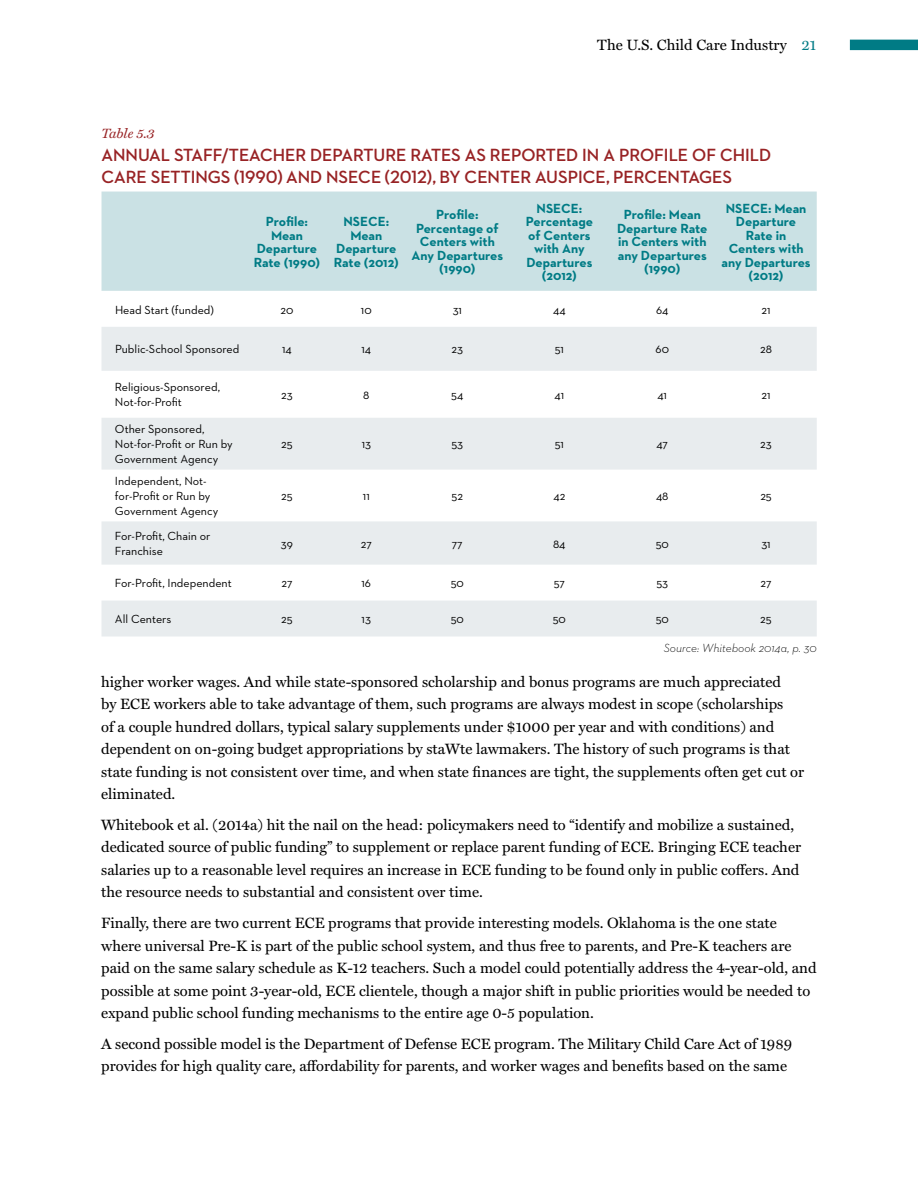
<style>
.page{position:relative;width:918px;height:1188px;background:#fff}
.page>*{position:absolute;margin:0;border:0;box-sizing:border-box;transform-origin:0 0}
.t1{font:700 18px/22.5px "Neutraface 2 Display";color:#982325}
.t2{font:15px/22.5px "Miller Text";color:#000}
.t3{font:700 13.5px/13.5px "Neutraface 2 Text";color:#007b85;text-align:center}
.t4{font:italic 13.5px "Miller Text";color:#982325}
.t5{font:12px/15px "Neutraface 2 Text";color:#000}
.t6{font:italic 300 12px "Neutraface 2 Text";color:#000}
.s1{color:#007b85}
</style>
<div class="page">
<div style="left:850px;top:40px;width:68px;height:10px;background:#007b85"></div>
<div style="left:102px;top:192px;width:715px;height:99px;background:#cae1e4"></div>
<svg style="left:102px;top:327px;width:715px;height:309px;fill:#e8ecee"></svg>
<p class="t2" style="left:597px;top:34px;width:220px">The U.S. Child Care Industry <span class="s1">21</span></p>
<p class="t4" style="left:102px;top:126px;width:55px">Table 5.3</p>
<p class="t1" style="left:102px;top:144px;width:671px">ANNUAL STAFF/TEACHER DEPARTURE RATES AS REPORTED IN A PROFILE OF CHILD<br>CARE SETTINGS (1990) AND NSECE (2012), BY CENTER AUSPICE, PERCENTAGES</p>
<p class="t3" style="left:254px;top:215px;width:68px">Profile:<br>Mean<br>Departure<br>Rate (1990)</p>
<p class="t3" style="left:334px;top:215px;width:67px">NSECE:<br>Mean<br>Departure<br>Rate (2012)</p>
<p class="t3" style="left:412px;top:208px;width:93px">Profile:<br>Percentage of<br>Centers with<br>Any Departures (1990)</p>
<p class="t3" style="left:526px;top:201px;width:69px">NSECE:<br>Percentage of Centers with Any<br>Departures (2012)</p>
<p class="t3" style="left:617px;top:208px;width:92px">Profile: Mean<br>Departure Rate in Centers with any Departures (1990)</p>
<p class="t3" style="left:722px;top:201px;width:91px">NSECE: Mean<br>Departure<br>Rate in<br>Centers with any Departures (2012)</p>
<p class="t5" style="left:115px;top:302px;width:101px">Head Start (funded)</p>
<p class="t5" style="left:280px;top:302px;width:14px">20</p>
<p class="t5" style="left:361px;top:302px;width:12px">10</p>
<p class="t5" style="left:453px;top:302px;width:11px">31</p>
<p class="t5" style="left:553px;top:302px;width:14px">44</p>
<p class="t5" style="left:656px;top:302px;width:14px">64</p>
<p class="t5" style="left:762px;top:302px;width:11px">21</p>
<p class="t5" style="left:115px;top:342px;width:126px">Public-School Sponsored</p>
<p class="t5" style="left:282px;top:342px;width:11px">14</p>
<p class="t5" style="left:362px;top:342px;width:11px">14</p>
<p class="t5" style="left:452px;top:342px;width:13px">23</p>
<p class="t5" style="left:555px;top:342px;width:11px">51</p>
<p class="t5" style="left:656px;top:342px;width:15px">60</p>
<p class="t5" style="left:760px;top:342px;width:13px">28</p>
<p class="t5" style="left:115px;top:380px;width:107px">Religious-Sponsored,<br>Not-for-Profit</p>
<p class="t5" style="left:281px;top:387px;width:13px">23</p>
<p class="t5" style="left:363px;top:387px;width:8px">8</p>
<p class="t5" style="left:451px;top:387px;width:14px">54</p>
<p class="t5" style="left:555px;top:387px;width:11px">41</p>
<p class="t5" style="left:658px;top:387px;width:11px">41</p>
<p class="t5" style="left:762px;top:387px;width:11px">21</p>
<p class="t5" style="left:115px;top:422px;width:119px">Other Sponsored,<br>Not-for-Profit or Run by<br>Government Agency</p>
<p class="t5" style="left:281px;top:437px;width:13px">25</p>
<p class="t5" style="left:362px;top:437px;width:11px">13</p>
<p class="t5" style="left:451px;top:437px;width:13px">53</p>
<p class="t5" style="left:555px;top:437px;width:11px">51</p>
<p class="t5" style="left:657px;top:437px;width:13px">47</p>
<p class="t5" style="left:760px;top:437px;width:13px">23</p>
<p class="t5" style="left:115px;top:473px;width:105px">Independent, Not&shy;for-Profit or Run by<br>Government Agency</p>
<p class="t5" style="left:281px;top:488px;width:13px">25</p>
<p class="t5" style="left:363px;top:488px;width:8px">11</p>
<p class="t5" style="left:452px;top:488px;width:13px">52</p>
<p class="t5" style="left:553px;top:488px;width:13px">42</p>
<p class="t5" style="left:656px;top:488px;width:14px">48</p>
<p class="t5" style="left:760px;top:488px;width:13px">25</p>
<p class="t5" style="left:115px;top:528px;width:97px">For-Profit, Chain or<br>Franchise</p>
<p class="t5" style="left:281px;top:536px;width:13px">39</p>
<p class="t5" style="left:361px;top:536px;width:13px">27</p>
<p class="t5" style="left:452px;top:536px;width:12px">77</p>
<p class="t5" style="left:553px;top:536px;width:14px">84</p>
<p class="t5" style="left:656px;top:536px;width:15px">50</p>
<p class="t5" style="left:761px;top:536px;width:11px">31</p>
<p class="t5" style="left:115px;top:576px;width:118px">For-Profit, Independent</p>
<p class="t5" style="left:281px;top:576px;width:13px">27</p>
<p class="t5" style="left:362px;top:576px;width:11px">16</p>
<p class="t5" style="left:451px;top:576px;width:15px">50</p>
<p class="t5" style="left:554px;top:576px;width:13px">57</p>
<p class="t5" style="left:656px;top:576px;width:13px">53</p>
<p class="t5" style="left:761px;top:576px;width:13px">27</p>
<p class="t5" style="left:115px;top:611px;width:58px">All Centers</p>
<p class="t5" style="left:281px;top:611px;width:13px">25</p>
<p class="t5" style="left:362px;top:611px;width:11px">13</p>
<p class="t5" style="left:451px;top:611px;width:15px">50</p>
<p class="t5" style="left:553px;top:611px;width:15px">50</p>
<p class="t5" style="left:656px;top:611px;width:15px">50</p>
<p class="t5" style="left:760px;top:611px;width:13px">25</p>
<p class="t6" style="left:664px;top:640px;width:154px">Source: Whitebook 2014a, p. 30</p>
<p class="t2" style="left:101px;top:671px;width:704px">higher worker wages. And while state-sponsored scholarship and bonus programs are much appreciated<br>by ECE workers able to take advantage of them, such programs are always modest in scope (scholarships<br>of a couple hundred dollars, typical salary supplements under $1000 per year and with conditions) and dependent on on-going budget appropriations by staWte lawmakers. The history of such programs is that state funding is not consistent over time, and when state finances are tight, the supplements often get cut or eliminated.</p>
<p class="t2" style="left:101px;top:814px;width:701px">Whitebook et al. (2014a) hit the nail on the head: policymakers need to “identify and mobilize a sustained, dedicated source of public funding” to supplement or replace parent funding of ECE. Bringing ECE teacher salaries up to a reasonable level requires an increase in ECE funding to be found only in public coffers. And the resource needs to substantial and consistent over time.</p>
<p class="t2" style="left:101px;top:912px;width:717px">Finally, there are two current ECE programs that provide interesting models. Oklahoma is the one state where universal Pre-K is part of the public school system, and thus free to parents, and Pre-K teachers are paid on the same salary schedule as K-12 teachers. Such a model could potentially address the 4-year-old, and possible at some point 3-year-old, ECE clientele, though a major shift in public priorities would be needed to expand public school funding mechanisms to the entire age 0-5 population.</p>
<p class="t2" style="left:101px;top:1033px;width:693px">A second possible model is the Department of Defense ECE program. The Military Child Care Act of 1989 provides for high quality care, affordability for parents, and worker wages and benefits based on the same</p>
</div>
